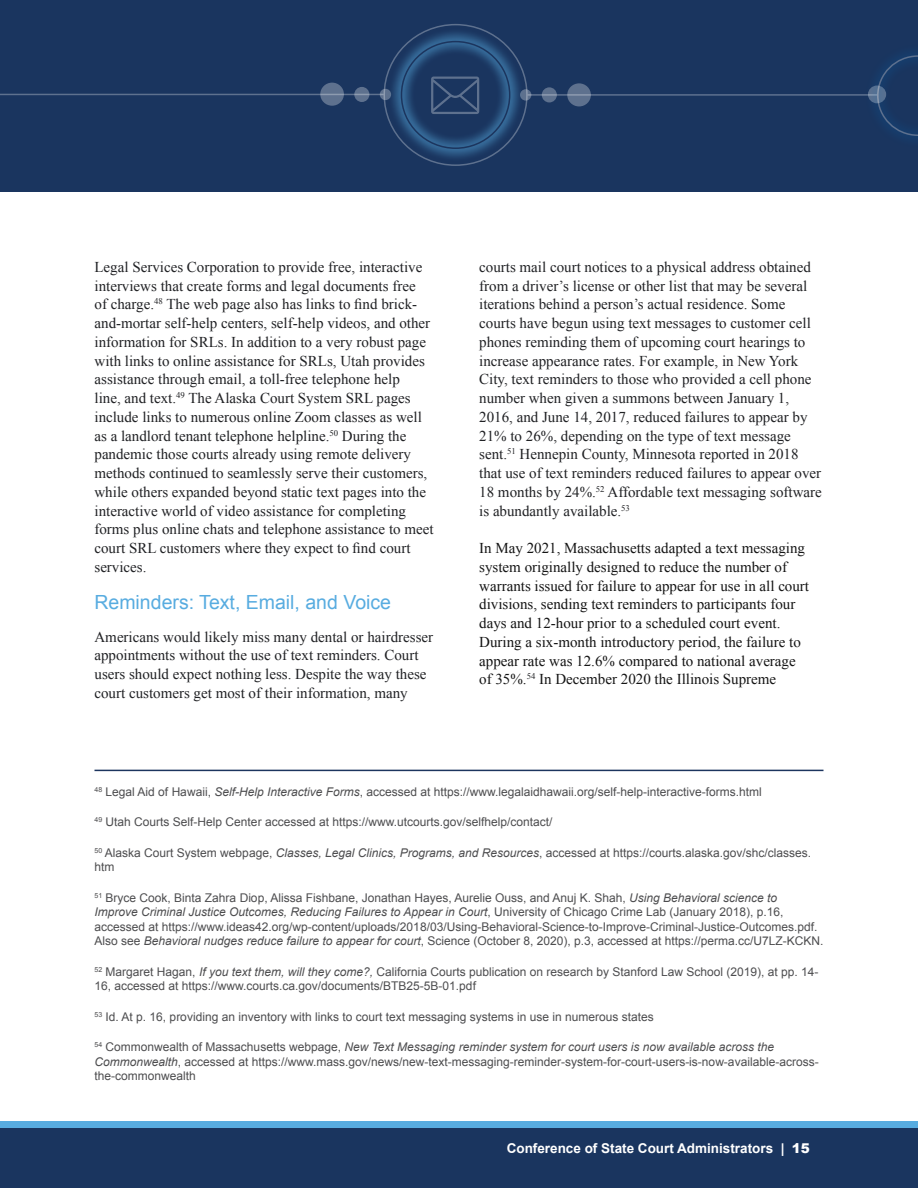
<style>
.page{position:relative;width:918px;height:1188px;background:#fff}
.page>*{position:absolute;margin:0;border:0;box-sizing:border-box;transform-origin:0 0}
.t1{font:19.5px "Arial";color:#58ace0}
.t2{font:15px/18.8px "Times New Roman";color:#202124}
.t3{font:15px/18.8px "Times New Roman";color:#141414}
.t4{font:700 13.5px "Arial";color:#fff}
.t5{font:12px/14.4px "Arial";color:#4d4d4f}
.s1{font-style:italic}
.s2{font-weight:900}
</style>
<div class="page">
<div style="left:0;top:1122px;width:918px;height:63px;background:#58ace0"></div>
<div style="left:0;top:1128px;width:918px;height:60px;background:#1a355f"></div>
<div style="left:0;top:0;width:918px;height:192px;background:#1a355f"></div>
<hr style="left:528px;top:94px;width:349px;height:2px;background:#fff">
<svg style="left:520px;top:89px;width:11px;height:12px"></svg>
<svg style="left:542px;top:87px;width:15px;height:15px"></svg>
<hr style="left:0;top:94px;width:384px;height:1px;background:#fff">
<svg style="left:567px;top:83px;width:24px;height:23px"></svg>
<svg style="left:380px;top:89px;width:11px;height:11px"></svg>
<svg style="left:354px;top:87px;width:15px;height:15px"></svg>
<svg style="left:865px;top:54px;width:53px;height:84px"></svg>
<svg style="left:877px;top:55px;width:41px;height:81px"></svg>
<svg style="left:320px;top:83px;width:24px;height:23px"></svg>
<svg style="left:388px;top:28px;width:135px;height:133px"></svg>
<div style="left:401px;top:41px;width:109px;height:108px;border:2px solid #1c355e;border-radius:50%"></div>
<hr style="left:94px;top:770px;width:730px;height:1px;background:#1c355e">
<svg style="left:431px;top:77px;width:48px;height:37px"></svg>
<p class="t2" style="left:94px;top:257px;width:341px">Legal Services Corporation to provide free, interactive interviews that create forms and legal documents free<br>of charge.<sup>48</sup> The web page also has links to find brick&shy;and-mortar self-help centers, self-help videos, and other information for SRLs. In addition to a very robust page with links to online assistance for SRLs, Utah provides assistance through email, a toll-free telephone help<br>line, and text.<sup>49</sup> The Alaska Court System SRL pages include links to numerous online Zoom classes as well as a landlord tenant telephone helpline.<sup>50</sup> During the pandemic those courts already using remote delivery methods continued to seamlessly serve their customers, while others expanded beyond static text pages into the interactive world of video assistance for completing forms plus online chats and telephone assistance to meet court SRL customers where they expect to find court services.</p>
<h1 class="t1" style="left:94px;top:590px;width:298px">Reminders: Text, Email, and Voice</h1>
<p class="t2" style="left:94px;top:627px;width:340px">Americans would likely miss many dental or hairdresser appointments without the use of text reminders. Court users should expect nothing less. Despite the way these court customers get most of their information, many</p>
<p class="t2" style="left:479px;top:257px;width:344px">courts mail court notices to a physical address obtained from a driver’s license or other list that may be several iterations behind a person’s actual residence. Some courts have begun using text messages to customer cell phones reminding them of upcoming court hearings to increase appearance rates. For example, in New York City, text reminders to those who provided a cell phone number when given a summons between January 1, 2016, and June 14, 2017, reduced failures to appear by 21% to 26%, depending on the type of text message sent.<sup>51</sup> Hennepin County, Minnesota reported in 2018 that use of text reminders reduced failures to appear over 18 months by 24%.<sup>52</sup> Affordable text messaging software is abundantly available.<sup>53</sup></p>
<p class="t3" style="left:479px;top:538px;width:331px">In May 2021, Massachusetts adapted a text messaging system originally designed to reduce the number of warrants issued for failure to appear for use in all court divisions, sending text reminders to participants four days and 12-hour prior to a scheduled court event.<br>During a six-month introductory period, the failure to appear rate was 12.6% compared to national average of 35%.<sup>54</sup> In December 2020 the Illinois Supreme</p>
<p class="t5" style="left:94px;top:784px;width:669px"><sup>48</sup> Legal Aid of Hawaii, <span class="s1">Self-Help Interactive Forms</span>, accessed at https://www.legalaidhawaii.org/self-help-interactive-forms.html</p>
<p class="t5" style="left:94px;top:815px;width:459px"><sup>49</sup> Utah Courts Self-Help Center accessed at https://www.utcourts.gov/selfhelp/contact/</p>
<p class="t5" style="left:94px;top:846px;width:718px"><sup>50</sup> Alaska Court System webpage, <span class="s1">Classes, Legal Clinics, Programs, and Resources</span>, accessed at https://courts.alaska.gov/shc/classes. htm</p>
<p class="t5" style="left:94px;top:891px;width:731px"><sup>51</sup> Bryce Cook, Binta Zahra Diop, Alissa Fishbane, Jonathan Hayes, Aurelie Ouss, and Anuj K. Shah, <span class="s1">Using Behavioral science to Improve Criminal Justice Outcomes, Reducing Failures to Appear in Court</span>, University of Chicago Crime Lab (January 2018), p.16, accessed at https://www.ideas42.org/wp-content/uploads/2018/03/Using-Behavioral-Science-to-Improve-Criminal-Justice-Outcomes.pdf.<br>Also see <span class="s1">Behavioral nudges reduce failure to appear for court</span>, Science (October 8, 2020), p.3, accessed at https://perma.cc/U7LZ-KCKN.</p>
<p class="t5" style="left:94px;top:964px;width:726px"><sup>52</sup> Margaret Hagan, <span class="s1">If you text them, will they come?,</span> California Courts publication on research by Stanford Law School (2019), at pp. 14-<br>16, accessed at https://www.courts.ca.gov/documents/BTB25-5B-01.pdf</p>
<p class="t5" style="left:94px;top:1009px;width:561px"><sup>53</sup> Id. At p. 16, providing an inventory with links to court text messaging systems in use in numerous states</p>
<p class="t5" style="left:94px;top:1040px;width:726px"><sup>54</sup> Commonwealth of Massachusetts webpage, <span class="s1">New Text Messaging reminder system for court users is now available across the<br>Commonwealth</span>, accessed at https://www.mass.gov/news/new-text-messaging-reminder-system-for-court-users-is-now-available-across&shy;the-commonwealth</p>
<p class="t4" style="left:507px;top:1139px;width:305px">Conference of State Court Administrators | <span class="s2">15</span></p>
</div>
